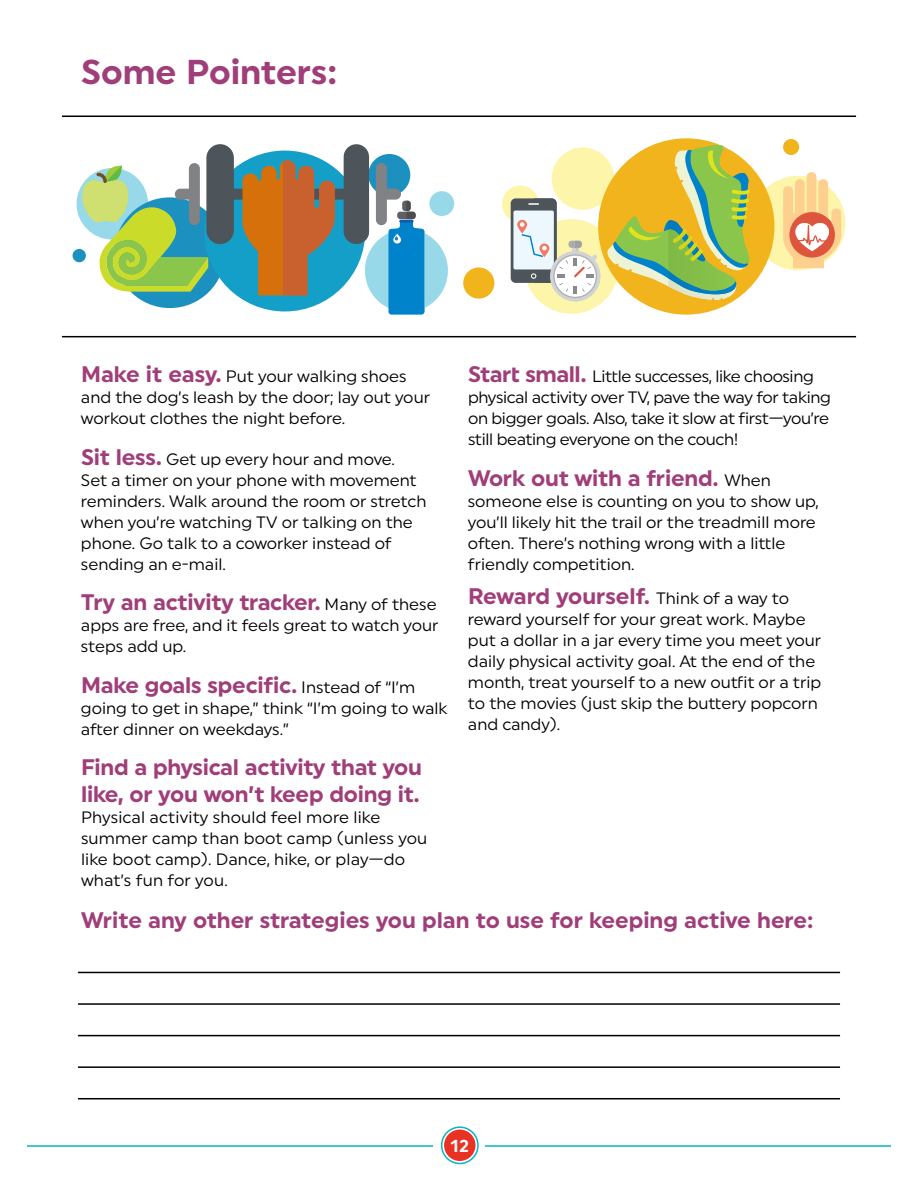
<style>
.page{position:relative;width:918px;height:1188px;background:#fff}
.page>*{position:absolute;margin:0;border:0;box-sizing:border-box;transform-origin:0 0}
.magenta_h2{font:700 34.5px "Uniform";color:#a03e79}
.magenta_body_p{font:700 22.5px "Uniform";letter-spacing:-.01em;color:#a03e79}
.body_1{font:700 22.5px/27px "Uniform";letter-spacing:-.01em;color:#a03e79}
.t1{font:700 17.4px "Uniform";color:#fff}
.magenta_body_p-2{font:16.5px/21px "Uniform";color:#000}
.magenta_body_p-3{font:16.5px/21px "Uniform";letter-spacing:-.02em;color:#000}
.body_1-2{font:16.5px/21px "Uniform";letter-spacing:.01em;color:#000}
.body_P{font:16.5px/21px "Uniform";color:#000}
.s1{font-weight:700;font-size:22.5px;color:#a03e79}
.s2{font-weight:400;font-size:16.5px;color:#000}
</style>
<div class="page">
<div style="left:444px;top:1130px;width:32px;height:31px;background:#e83324;border-radius:50%"></div>
<hr style="left:27px;top:1145px;width:406px;height:2px;background:#05b5c7">
<hr style="left:485px;top:1145px;width:406px;height:2px;background:#05b5c7">
<div style="left:441px;top:1126px;width:38px;height:38px;border:2px solid #05b5c7;border-radius:50%"></div>
<hr style="left:62px;top:116px;width:794px;height:1px;background:#000">
<hr style="left:62px;top:336px;width:794px;height:1px;background:#000">
<div style="left:502px;top:186px;width:37px;height:36px;background:#fcf5aa;border-radius:50%"></div>
<div style="left:552px;top:147px;width:62px;height:63px;background:#fcf5aa;border-radius:50%"></div>
<div style="left:524px;top:219px;width:95px;height:95px;background:#fcf5aa;border-radius:50%"></div>
<div style="left:751px;top:176px;width:94px;height:94px;background:#fcf5aa;border-radius:50%"></div>
<div style="left:598px;top:138px;width:176px;height:177px;background:#f2b41c;border-radius:50%"></div>
<div style="left:463px;top:267px;width:31px;height:32px;background:#f2b41c;border-radius:50%"></div>
<div style="left:783px;top:139px;width:16px;height:16px;background:#f2b41c;border-radius:50%"></div>
<svg style="left:606px;top:143px;width:146px;height:157px"></svg>
<div style="left:511px;top:198px;width:46px;height:85px;background:#4d555b;border-radius:5px"></div>
<div style="left:513px;top:211px;width:41px;height:58px;background:#ecf8fe;border-radius:2px"></div>
<svg style="left:517px;top:220px;width:10px;height:13px"></svg>
<svg style="left:520px;top:198px;width:80px;height:103px"></svg>
<svg style="left:783px;top:172px;width:58px;height:96px"></svg>
<div style="left:365px;top:229px;width:83px;height:83px;background:#97d8e9;border-radius:50%"></div>
<div style="left:77px;top:168px;width:71px;height:72px;background:#97d8e9;border-radius:50%"></div>
<div style="left:368px;top:154px;width:42px;height:42px;background:#1c91bf;border-radius:50%"></div>
<div style="left:429px;top:191px;width:25px;height:25px;background:#97d8e9;border-radius:50%"></div>
<div style="left:73px;top:249px;width:13px;height:13px;background:#1c91bf;border-radius:50%"></div>
<div style="left:115px;top:197px;width:110px;height:111px;background:#1c91bf;border-radius:50%"></div>
<div style="left:204px;top:151px;width:161px;height:160px;background:#149fc9;border-radius:50%"></div>
<div style="left:220px;top:189px;width:136px;height:11px;background:#4d555b;border-radius:5px"></div>
<div style="left:344px;top:144px;width:25px;height:100px;background:#4d555b;border-radius:13px"></div>
<div style="left:206px;top:144px;width:28px;height:100px;background:#4d555b;border-radius:14px"></div>
<div style="left:376px;top:163px;width:11px;height:62px;background:#808285;border-radius:5px"></div>
<div style="left:378px;top:189px;width:23px;height:11px;background:#808285;border-radius:5px"></div>
<div style="left:189px;top:163px;width:11px;height:62px;background:#808285;border-radius:5px"></div>
<svg style="left:242px;top:160px;width:93px;height:135px"></svg>
<svg style="left:388px;top:201px;width:36px;height:114px"></svg>
<svg style="left:82px;top:165px;width:126px;height:127px"></svg>
<hr style="left:78px;top:972px;width:762px;height:1px;background:#000">
<hr style="left:78px;top:1003px;width:762px;height:2px;background:#000">
<hr style="left:78px;top:1035px;width:762px;height:1px;background:#000">
<hr style="left:78px;top:1066px;width:762px;height:2px;background:#000">
<hr style="left:78px;top:1098px;width:762px;height:1px;background:#000">
<h2 class="magenta_h2" style="left:81px;top:51px;width:258px">Some Pointers:</h2>
<p class="body_P" style="left:81px;top:366px;width:351px"><span class="s1">Make it easy.</span> Put your walking shoes and the dog’s leash by the door; lay out your workout clothes the night before.</p>
<p class="magenta_body_p-2" style="left:81px;top:448px;width:347px"><span class="s1">Sit less.</span> Get up every hour and move.<br>Set a timer on your phone with movement reminders. Walk around the room or stretch when you’re watching TV or talking on the phone. Go talk to a coworker instead of sending an e-mail.</p>
<p class="magenta_body_p" style="left:81px;top:589px;width:357px">Try an activity tracker. <span class="s2">Many of these</span></p>
<p class="magenta_body_p-2" style="left:81px;top:615px;width:359px">apps are free, and it feels great to watch your steps add up.</p>
<p class="magenta_body_p" style="left:81px;top:671px;width:336px">Make goals specific. <span class="s2">Instead of “I’m</span></p>
<p class="magenta_body_p-2" style="left:81px;top:697px;width:368px">going to get in shape,” think “I’m going to walk after dinner on weekdays.”</p>
<p class="body_1" style="left:81px;top:753px;width:343px">Find a physical activity that you like, or you won’t keep doing it.</p>
<p class="body_1-2" style="left:81px;top:807px;width:348px">Physical activity should feel more like summer camp than boot camp (unless you like boot camp). Dance, hike, or play—do what’s fun for you.</p>
<p class="magenta_body_p-3" style="left:468px;top:366px;width:365px"><span class="s1">Start small.</span> Little successes, like choosing physical activity over TV, pave the way for taking on bigger goals. Also, take it slow at first—you’re still beating everyone on the couch!</p>
<p class="magenta_body_p" style="left:468px;top:464px;width:304px">Work out with a friend. <span class="s2">When</span></p>
<p class="magenta_body_p-2" style="left:468px;top:490px;width:352px">someone else is counting on you to show up, you’ll likely hit the trail or the treadmill more often. There’s nothing wrong with a little friendly competition.</p>
<p class="magenta_body_p" style="left:468px;top:583px;width:323px">Reward yourself. <span class="s2">Think of a way to</span></p>
<p class="magenta_body_p-2" style="left:468px;top:609px;width:355px">reward yourself for your great work. Maybe put a dollar in a jar every time you meet your daily physical activity goal. At the end of the month, treat yourself to a new outfit or a trip to the movies (just skip the buttery popcorn and candy).</p>
<p class="body_1" style="left:81px;top:906px;width:734px">Write any other strategies you plan to use for keeping active here:</p>
<p class="t1" style="left:451px;top:1135px;width:20px">12</p>
</div>
